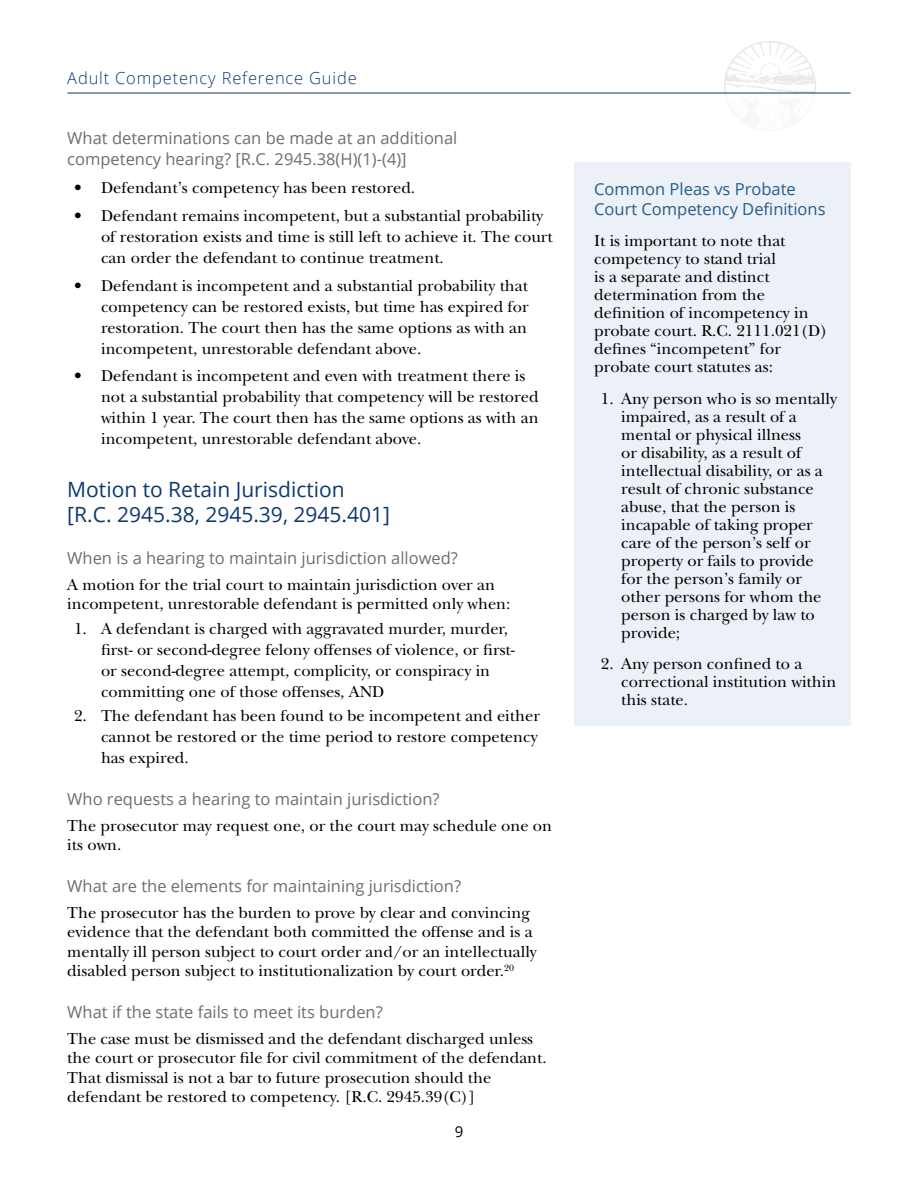
<style>
.page{position:relative;width:918px;height:1188px;background:#fff}
.page>*{position:absolute;margin:0;border:0;box-sizing:border-box;transform-origin:0 0}
.t1{font:21px/25.5px "Open Sans";color:#0d396e}
.First_Para{font:16.5px/19.5px "New Baskerville Std";color:#000}
.Bullets{font:16.5px/21px "New Baskerville Std";color:#000}
.Sidebar_Numbers{font:16.5px/18px "New Baskerville Std";color:#000}
.Number_List{font:16.5px/21px "New Baskerville Std";color:#000}
.t2{font:16.5px/21px "Open Sans";color:#6d6e71}
.Sidebar_Body{font:16.5px/18px "New Baskerville Std";color:#000}
.Sidebar_Header{font:16.5px/19.8px "Open Sans";color:#245d89}
.t3{font:300 16.5px "Open Sans";letter-spacing:.05em;color:#0d396e}
.t4{font:15px "Open Sans";color:#000}
</style>
<div class="page">
<hr style="left:67px;top:93px;width:784px;height:1px;background:#0d396e">
<img style="left:720px;top:41px;width:101px;height:53px">
<div style="left:574px;top:162px;width:277px;height:564px;background:#ecf0f7"></div>
<p class="t3" style="left:67px;top:67px;width:291px">Adult Competency Reference Guide</p>
<h2 class="t2" style="left:67px;top:127px;width:392px">What determinations can be made at an additional competency hearing? [R.C. 2945.38(H)(1)-(4)]</h2>
<p class="Bullets" style="left:74px;top:177px;width:343px">• Defendant’s competency has been restored.</p>
<p class="Bullets" style="left:101px;top:205px;width:453px;text-indent:-27px">• Defendant remains incompetent, but a substantial probability of restoration exists and time is still left to achieve it. The court can order the defendant to continue treatment.</p>
<p class="Bullets" style="left:101px;top:275px;width:429px;text-align:justify;text-indent:-27px">• Defendant is incompetent and a substantial probability that competency can be restored exists, but time has expired for restoration. The court then has the same options as with an incompetent, unrestorable defendant above.</p>
<p class="Bullets" style="left:101px;top:366px;width:439px;text-indent:-27px">• Defendant is incompetent and even with treatment there is not a substantial probability that competency will be restored within 1 year. The court then has the same options as with an incompetent, unrestorable defendant above.</p>
<h1 class="t1" style="left:67px;top:476px;width:324px">Motion to Retain Jurisdiction [R.C. 2945.38, 2945.39, 2945.401]</h1>
<h2 class="t2" style="left:67px;top:547px;width:392px">When is a hearing to maintain jurisdiction allowed?</h2>
<p class="First_Para" style="left:67px;top:575px;width:445px">A motion for the trial court to maintain jurisdiction over an incompetent, unrestorable defendant is permitted only when:</p>
<p class="Number_List" style="left:101px;top:618px;width:415px;text-indent:-27px">1. A defendant is charged with aggravated murder, murder, first- or second-degree felony offenses of violence, or first&shy;or second-degree attempt, complicity, or conspiracy in committing one of those offenses, AND</p>
<p class="Number_List" style="left:101px;top:706px;width:440px;text-indent:-27px">2. The defendant has been found to be incompetent and either cannot be restored or the time period to restore competency has expired.</p>
<h2 class="t2" style="left:67px;top:788px;width:374px">Who requests a hearing to maintain jurisdiction?</h2>
<p class="First_Para" style="left:67px;top:816px;width:486px">The prosecutor may request one, or the court may schedule one on its own.</p>
<h2 class="t2" style="left:67px;top:875px;width:395px">What are the elements for maintaining jurisdiction?</h2>
<p class="First_Para" style="left:67px;top:903px;width:471px">The prosecutor has the burden to prove by clear and convincing evidence that the defendant both committed the offense and is a mentally ill person subject to court order and/or an intellectually disabled person subject to institutionalization by court order.<sup>20</sup></p>
<h2 class="t2" style="left:67px;top:1001px;width:317px">What if the state fails to meet its burden?</h2>
<p class="First_Para" style="left:67px;top:1029px;width:481px">The case must be dismissed and the defendant discharged unless the court or prosecutor file for civil commitment of the defendant.<br>That dismissal is not a bar to future prosecution should the defendant be restored to competency. [R.C. 2945.39(C)]</p>
<p class="t4" style="left:455px;top:1121px;width:10px">9</p>
<h4 class="Sidebar_Header" style="left:594px;top:178px;width:233px">Common Pleas vs Probate<br>Court Competency Definitions</h4>
<p class="Sidebar_Body" style="left:594px;top:232px;width:235px">It is important to note that competency to stand trial<br>is a separate and distinct determination from the definition of incompetency in probate court. R.C. 2111.021(D) defines “incompetent” for probate court statutes as:</p>
<p class="Sidebar_Numbers" style="left:621px;top:389px;width:217px;text-indent:-20px">1. Any person who is so mentally impaired, as a result of a mental or physical illness<br>or disability, as a result of intellectual disability, or as a result of chronic substance abuse, that the person is incapable of taking proper care of the person’s self or property or fails to provide for the person’s family or other persons for whom the person is charged by law to provide;</p>
<p class="Sidebar_Numbers" style="left:621px;top:655px;width:217px;text-indent:-20px">2. Any person confined to a correctional institution within this state.</p>
</div>
